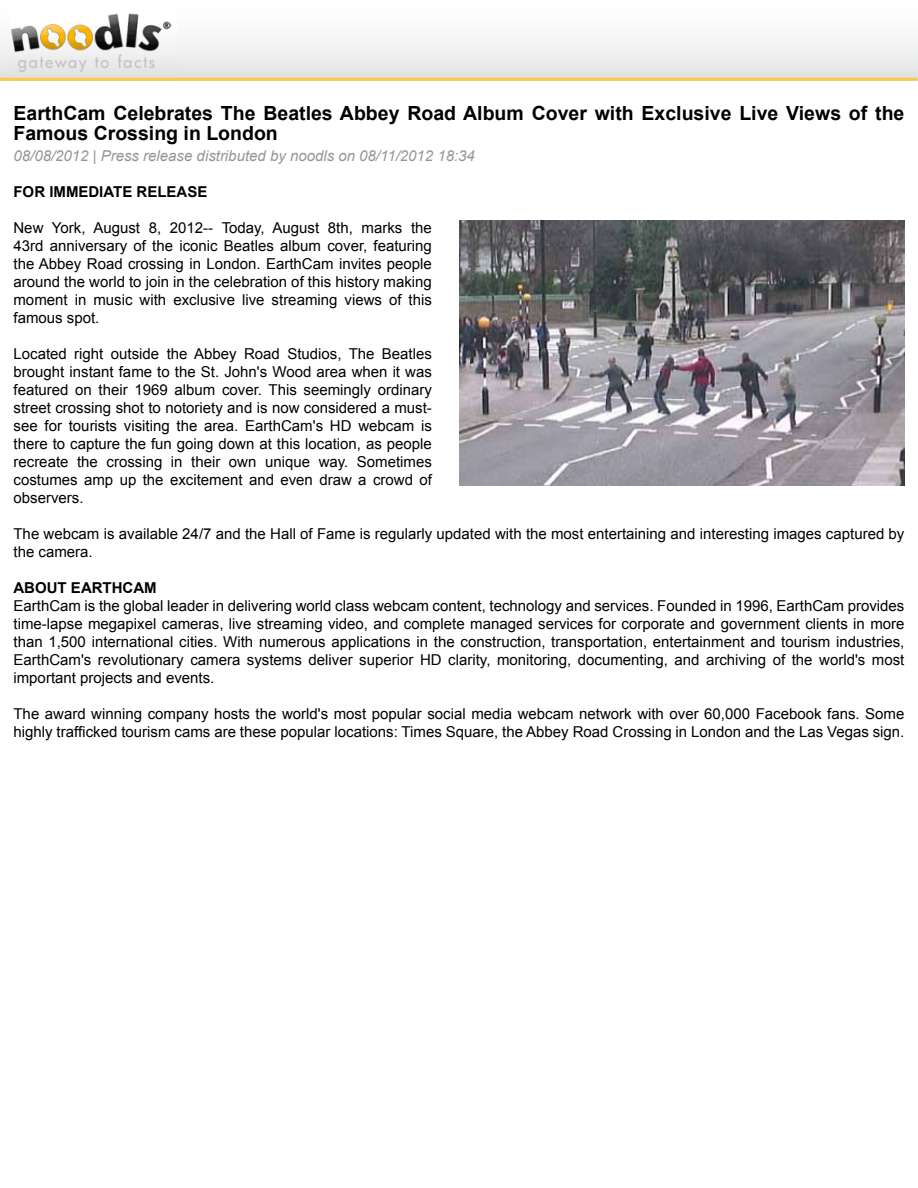
<style>
.page{position:relative;width:918px;height:1188px;background:#fff}
.page>*{position:absolute;margin:0;border:0;box-sizing:border-box;transform-origin:0 0}
.t1{font:700 19.5px/19.5px "Arial";color:#000}
.t2{font:15px/18px "Arial";color:#000;text-align:justify}
.t3{font:italic 15px "Arial";color:#939598}
.t4{font:700 15px "Arial";color:#000}
</style>
<div class="page">
<div style="left:1px;top:1px;width:916px;height:79px;background:linear-gradient(to bottom,#fff,#e3e3e0)"></div>
<img style="left:459px;top:220px;width:445px;height:266px">
<img style="left:11px;top:2px;width:166px;height:76px">
<hr style="left:0;top:78px;width:917px;height:3px;background:#ffc845">
<h1 class="t1" style="left:14px;top:104px;width:892px">EarthCam Celebrates The Beatles Abbey Road Album Cover with Exclusive Live Views of the<br>Famous Crossing in London</h1>
<p class="t3" style="left:14px;top:146px;width:463px">08/08/2012 | Press release distributed by noodls on 08/11/2012 18:34</p>
<p class="t4" style="left:14px;top:181px;width:195px">FOR IMMEDIATE RELEASE</p>
<p class="t2" style="left:14px;top:218px;width:420px">New York, August 8, 2012-- Today, August 8th, marks the 43rd anniversary of the iconic Beatles album cover, featuring the Abbey Road crossing in London. EarthCam invites people around the world to join in the celebration of this history making moment in music with exclusive live streaming views of this famous spot.</p>
<p class="t2" style="left:14px;top:344px;width:420px">Located right outside the Abbey Road Studios, The Beatles brought instant fame to the St. John's Wood area when it was featured on their 1969 album cover. This seemingly ordinary street crossing shot to notoriety and is now considered a must&shy;see for tourists visiting the area. EarthCam's HD webcam is there to capture the fun going down at this location, as people recreate the crossing in their own unique way. Sometimes costumes amp up the excitement and even draw a crowd of observers.</p>
<p class="t2" style="left:14px;top:524px;width:892px">The webcam is available 24/7 and the Hall of Fame is regularly updated with the most entertaining and interesting images captured by the camera.</p>
<p class="t4" style="left:14px;top:577px;width:145px">ABOUT EARTHCAM</p>
<p class="t2" style="left:14px;top:596px;width:893px">EarthCam is the global leader in delivering world class webcam content, technology and services. Founded in 1996, EarthCam provides time-lapse megapixel cameras, live streaming video, and complete managed services for corporate and government clients in more than 1,500 international cities. With numerous applications in the construction, transportation, entertainment and tourism industries, EarthCam's revolutionary camera systems deliver superior HD clarity, monitoring, documenting, and archiving of the world's most important projects and events.</p>
<p class="t2" style="left:14px;top:704px;width:892px">The award winning company hosts the world's most popular social media webcam network with over 60,000 Facebook fans. Some highly trafficked tourism cams are these popular locations: Times Square, the Abbey Road Crossing in London and the Las Vegas sign.</p>
</div>
